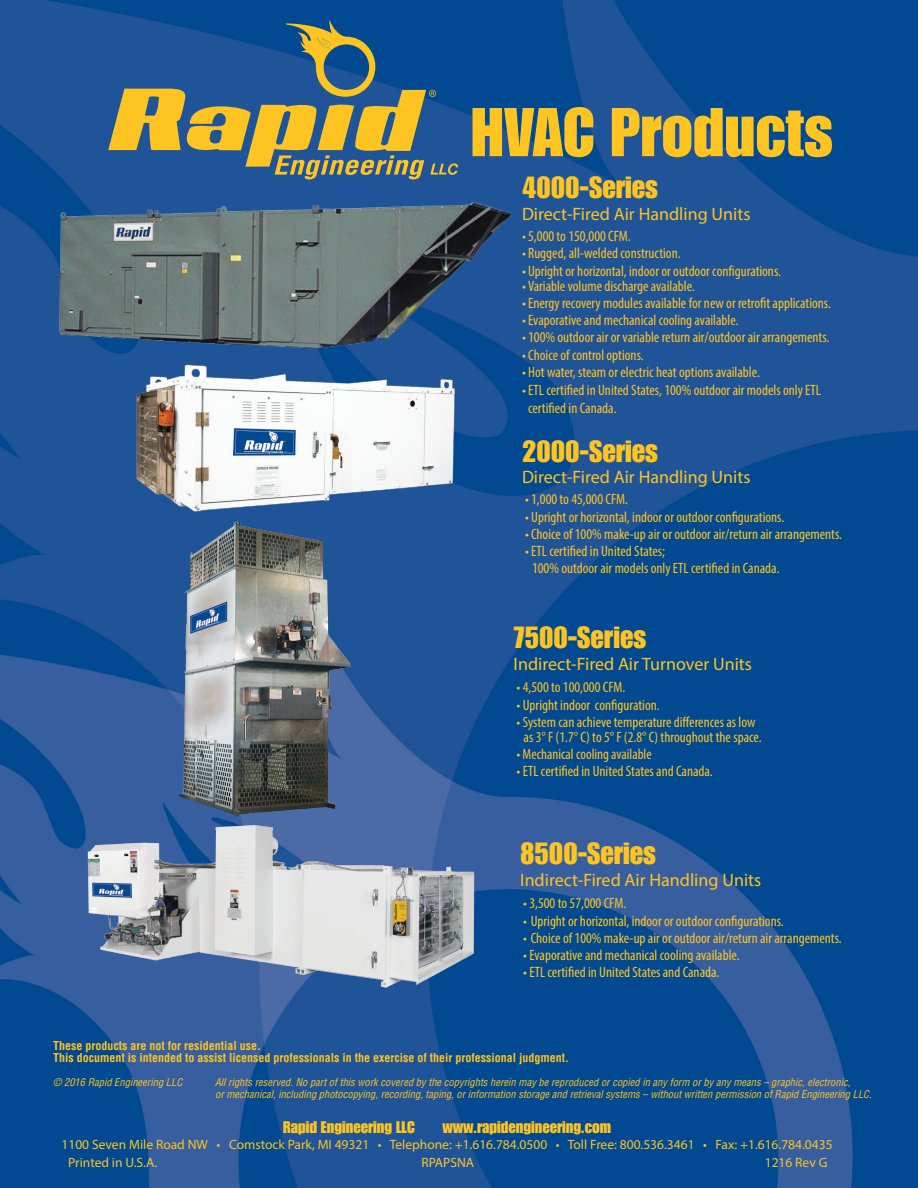
<style>
.page{position:relative;width:918px;height:1188px;background:#fff}
.page>*{position:absolute;margin:0;border:0;box-sizing:border-box;transform-origin:0 0}
.t1{font:67.5px "Impact LT Std";color:#fec422}
.t2{font:30px "Impact LT Std";color:#fec422}
.t3{font:18px "Myriad Pro";color:#fec422}
.t4{font:16.5px "Impact LT Std";color:#fec422}
.t5{font:condensed 15px/18px "Myriad Pro";color:#fec422}
.t6{font:13.5px "Myriad Pro";color:#fec422}
.t7{font:700 condensed 12px/12px "Helvetica LT Std";color:#fec422}
.t8{font:italic condensed 10.5px/12px "Helvetica LT Std";color:#fec422}
</style>
<div class="page">
<img style="left:0;top:0;width:918px;height:1188px">
<img style="left:76px;top:812px;width:412px;height:186px">
<img style="left:120px;top:360px;width:349px;height:164px">
<img style="left:179px;top:521px;width:172px;height:296px">
<svg style="left:108px;top:20px;width:350px;height:159px;background:#577075"></svg>
<img style="left:50px;top:194px;width:472px;height:166px">
<h1 class="t1" style="left:471px;top:93px;width:363px">HVAC Products</h1>
<h2 class="t2" style="left:522px;top:170px;width:137px">4000-Series</h2>
<p class="t3" style="left:522px;top:203px;width:230px">Direct-Fired Air Handling Units</p>
<p class="t5" style="left:522px;top:227px;width:110px">• 5,000 to 150,000 CFM.</p>
<p class="t5" style="left:522px;top:244px;width:160px">• Rugged, all-welded construction.</p>
<p class="t5" style="left:522px;top:261px;width:261px">• Upright or horizontal, indoor or outdoor configurations.</p>
<p class="t5" style="left:522px;top:276px;width:174px">• Variable volume discharge available.</p>
<p class="t5" style="left:522px;top:294px;width:311px">• Energy recovery modules available for new or retrofit applications.</p>
<p class="t5" style="left:522px;top:311px;width:218px">• Evaporative and mechanical cooling available.</p>
<p class="t5" style="left:522px;top:328px;width:309px">• 100% outdoor air or variable return air/outdoor air arrangements.</p>
<p class="t5" style="left:522px;top:345px;width:123px">• Choice of control options.</p>
<p class="t5" style="left:522px;top:363px;width:239px">• Hot water, steam or electric heat options available.</p>
<p class="t5" style="left:528px;top:381px;width:295px;text-indent:-6px">• ETL certified in United States, 100% outdoor air models only ETL certified in Canada.</p>
<h2 class="t2" style="left:522px;top:434px;width:137px">2000-Series</h2>
<p class="t3" style="left:522px;top:466px;width:230px">Direct-Fired Air Handling Units</p>
<p class="t5" style="left:525px;top:490px;width:105px">• 1,000 to 45,000 CFM.</p>
<p class="t5" style="left:525px;top:507px;width:261px">• Upright or horizontal, indoor or outdoor configurations.</p>
<p class="t5" style="left:525px;top:525px;width:319px">•Choice of 100% make-up air or outdoor air/return air arrangements.</p>
<p class="t5" style="left:532px;top:542px;width:249px;line-height:17.2px;text-indent:-7px">• ETL certified in United States;<br>100% outdoor air models only ETL certified in Canada.</p>
<h2 class="t2" style="left:514px;top:620px;width:134px">7500-Series</h2>
<p class="t3" style="left:514px;top:653px;width:240px">Indirect-Fired Air Turnover Units</p>
<p class="t5" style="left:517px;top:678px;width:110px">• 4,500 to 100,000 CFM.</p>
<p class="t5" style="left:517px;top:695px;width:145px">• Upright indoor configuration.</p>
<p class="t5" style="left:517px;top:714px;width:247px;line-height:15px;text-align:center">• System can achieve temperature differences as low as 3° F (1.7° C) to 5° F (2.8° C) throughout the space.</p>
<p class="t5" style="left:517px;top:745px;width:137px">•Mechanical cooling available</p>
<p class="t5" style="left:517px;top:762px;width:198px">• ETL certified in United States and Canada.</p>
<h2 class="t2" style="left:520px;top:836px;width:137px">8500-Series</h2>
<p class="t3" style="left:520px;top:869px;width:243px">Indirect-Fired Air Handling Units</p>
<p class="t5" style="left:523px;top:894px;width:105px">• 3,500 to 57,000 CFM.</p>
<p class="t5" style="left:523px;top:911px;width:262px">• Upright or horizontal, indoor or outdoor configurations.</p>
<p class="t5" style="left:523px;top:929px;width:320px">• Choice of 100% make-up air or outdoor air/return air arrangements.</p>
<p class="t5" style="left:523px;top:946px;width:218px">• Evaporative and mechanical cooling available.</p>
<p class="t5" style="left:523px;top:963px;width:198px">• ETL certified in United States and Canada.</p>
<p class="t7" style="left:53px;top:1040px;width:517px">These products are not for residential use.<br>This document is intended to assist licensed professionals in the exercise of their professional judgment.</p>
<p class="t8" style="left:53px;top:1077px;width:131px">© 2016 Rapid Engineering LLC</p>
<p class="t8" style="left:215px;top:1077px;width:658px">All rights reserved. No part of this work covered by the copyrights herein may be reproduced or copied in any form or by any means – graphic, electronic,<br>or mechanical, including photocopying, recording, taping, or information storage and retrieval systems – without written permission of Rapid Engineering LLC.</p>
<p class="t4" style="left:283px;top:1118px;width:133px">Rapid Engineering LLC</p>
<p class="t4" style="left:442px;top:1118px;width:170px">www.rapidengineering.com</p>
<p class="t6" style="left:62px;top:1136px;width:773px">1100 Seven Mile Road NW • Comstock Park, MI 49321 • Telephone: +1.616.784.0500 • Toll Free: 800.536.3461 • Fax: +1.616.784.0435</p>
<p class="t6" style="left:68px;top:1154px;width:90px">Printed in U.S.A.</p>
<p class="t6" style="left:422px;top:1154px;width:54px">RPAPSNA</p>
<p class="t6" style="left:765px;top:1154px;width:64px">1216 Rev G</p>
</div>
